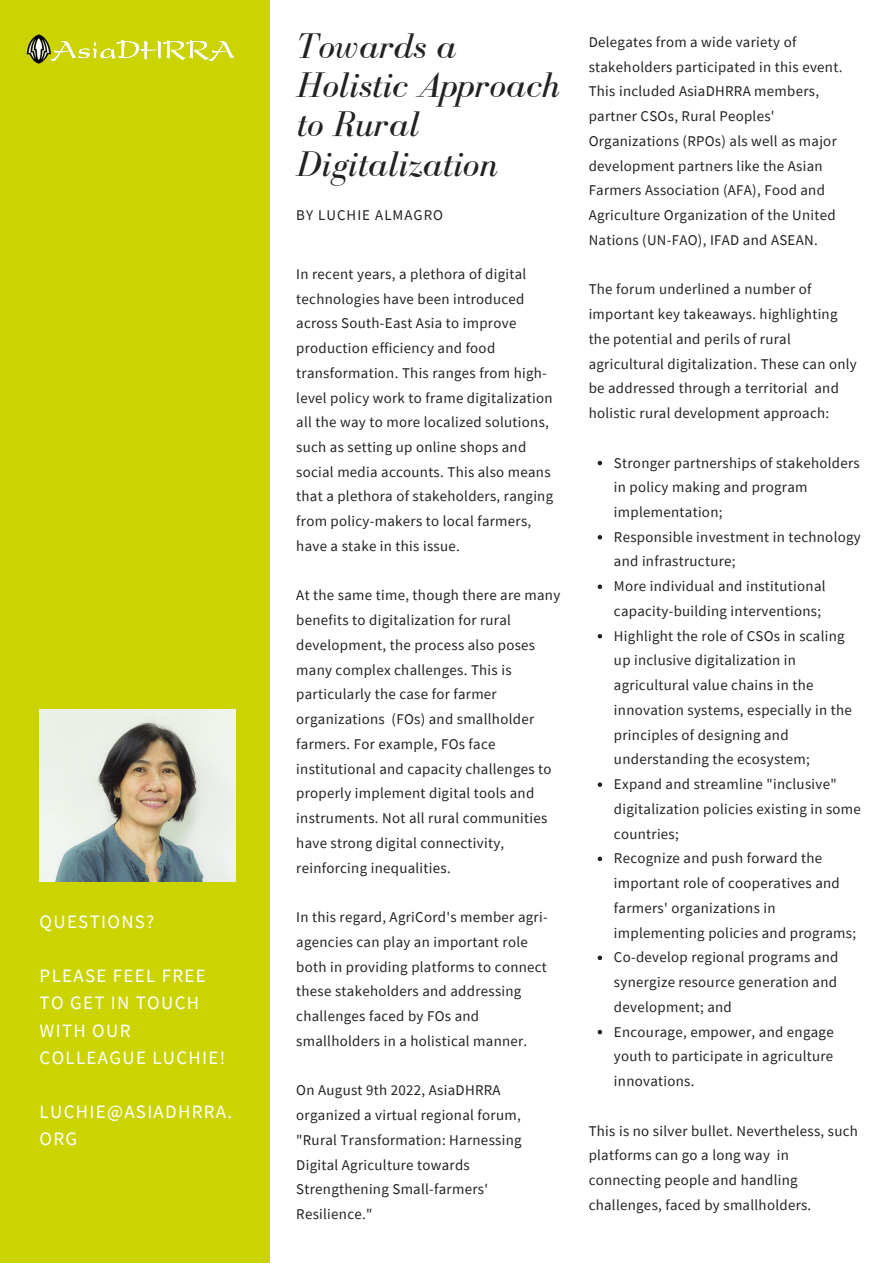
<style>
.page{position:relative;width:893px;height:1264px;background:#fff}
.page>*{position:absolute;margin:0;border:0;box-sizing:border-box;transform-origin:0 0}
.t1{font:italic 36.75px/39.3px "Bodoni FLF";color:#222}
.t2{font:18.9px/27.2px "Source Sans Pro";letter-spacing:.07em;color:#fff}
.t3{font:14.85px/24.8px "Source Sans Pro";letter-spacing:.02em;color:#222}
.t4{font:14.85px "Source Sans Pro";letter-spacing:.07em;color:#222}
</style>
<div class="page">
<div style="left:0;top:0;width:269px;height:1262px;background:#cbd401"></div>
<img style="left:26px;top:34px;width:209px;height:30px">
<img style="left:40px;top:709px;width:195px;height:172px">
<svg style="left:597px;top:461px;width:5px;height:4px"></svg>
<svg style="left:597px;top:535px;width:5px;height:4px"></svg>
<svg style="left:597px;top:584px;width:5px;height:5px"></svg>
<svg style="left:597px;top:634px;width:5px;height:4px"></svg>
<svg style="left:597px;top:782px;width:5px;height:5px"></svg>
<svg style="left:597px;top:856px;width:5px;height:5px"></svg>
<svg style="left:597px;top:955px;width:5px;height:5px"></svg>
<svg style="left:597px;top:1029px;width:5px;height:5px"></svg>
<p class="t2" style="left:40px;top:907px;width:116px">QUESTIONS?</p>
<p class="t2" style="left:40px;top:962px;width:187px">PLEASE FEEL FREE<br>TO GET IN TOUCH<br>WITH OUR<br>COLLEAGUE LUCHIE!</p>
<p class="t2" style="left:40px;top:1097px;width:194px">LUCHIE@ASIADHRRA.<br>ORG</p>
<h1 class="t1" style="left:297px;top:26px;width:264px">Towards a<br>Holistic Approach to Rural<br>Digitalization</h1>
<p class="t4" style="left:296px;top:205px;width:148px">BY LUCHIE ALMAGRO</p>
<p class="t3" style="left:296px;top:261px;width:258px">In recent years, a plethora of digital technologies have been introduced across South-East Asia to improve production efficiency and food transformation. This ranges from high&shy;level policy work to frame digitalization all the way to more localized solutions, such as setting up online shops and social media accounts. This also means that a plethora of stakeholders, ranging from policy-makers to local farmers, have a stake in this issue.</p>
<p class="t3" style="left:296px;top:583px;width:265px">At the same time, though there are many benefits to digitalization for rural development, the process also poses many complex challenges. This is particularly the case for farmer organizations (FOs) and smallholder farmers. For example, FOs face institutional and capacity challenges to properly implement digital tools and instruments. Not all rural communities have strong digital connectivity, reinforcing inequalities.</p>
<p class="t3" style="left:296px;top:904px;width:253px">In this regard, AgriCord's member agri&shy;agencies can play an important role both in providing platforms to connect these stakeholders and addressing challenges faced by FOs and smallholders in a holistical manner.</p>
<p class="t3" style="left:296px;top:1077px;width:227px">On August 9th 2022, AsiaDHRRA organized a virtual regional forum, "Rural Transformation: Harnessing<br>Digital Agriculture towards<br>Strengthening Small-farmers'<br>Resilience."</p>
<p class="t3" style="left:588px;top:29px;width:255px">Delegates from a wide variety of stakeholders participated in this event.<br>This included AsiaDHRRA members, partner CSOs, Rural Peoples' Organizations (RPOs) als well as major development partners like the Asian Farmers Association (AFA), Food and Agriculture Organization of the United Nations (UN-FAO), IFAD and ASEAN.</p>
<p class="t3" style="left:588px;top:277px;width:270px">The forum underlined a number of important key takeaways. highlighting the potential and perils of rural agricultural digitalization. These can only be addressed through a territorial and holistic rural development approach:</p>
<p class="t3" style="left:614px;top:450px;width:248px">Stronger partnerships of stakeholders in policy making and program implementation;<br>Responsible investment in technology and infrastructure;<br>More individual and institutional capacity-building interventions;<br>Highlight the role of CSOs in scaling up inclusive digitalization in agricultural value chains in the innovation systems, especially in the principles of designing and understanding the ecosystem;<br>Expand and streamline "inclusive" digitalization policies existing in some countries;<br>Recognize and push forward the important role of cooperatives and farmers' organizations in implementing policies and programs;<br>Co-develop regional programs and synergize resource generation and development; and<br>Encourage, empower, and engage youth to participate in agriculture innovations.</p>
<p class="t3" style="left:588px;top:1117px;width:271px">This is no silver bullet. Nevertheless, such platforms can go a long way in connecting people and handling challenges, faced by smallholders.</p>
</div>
